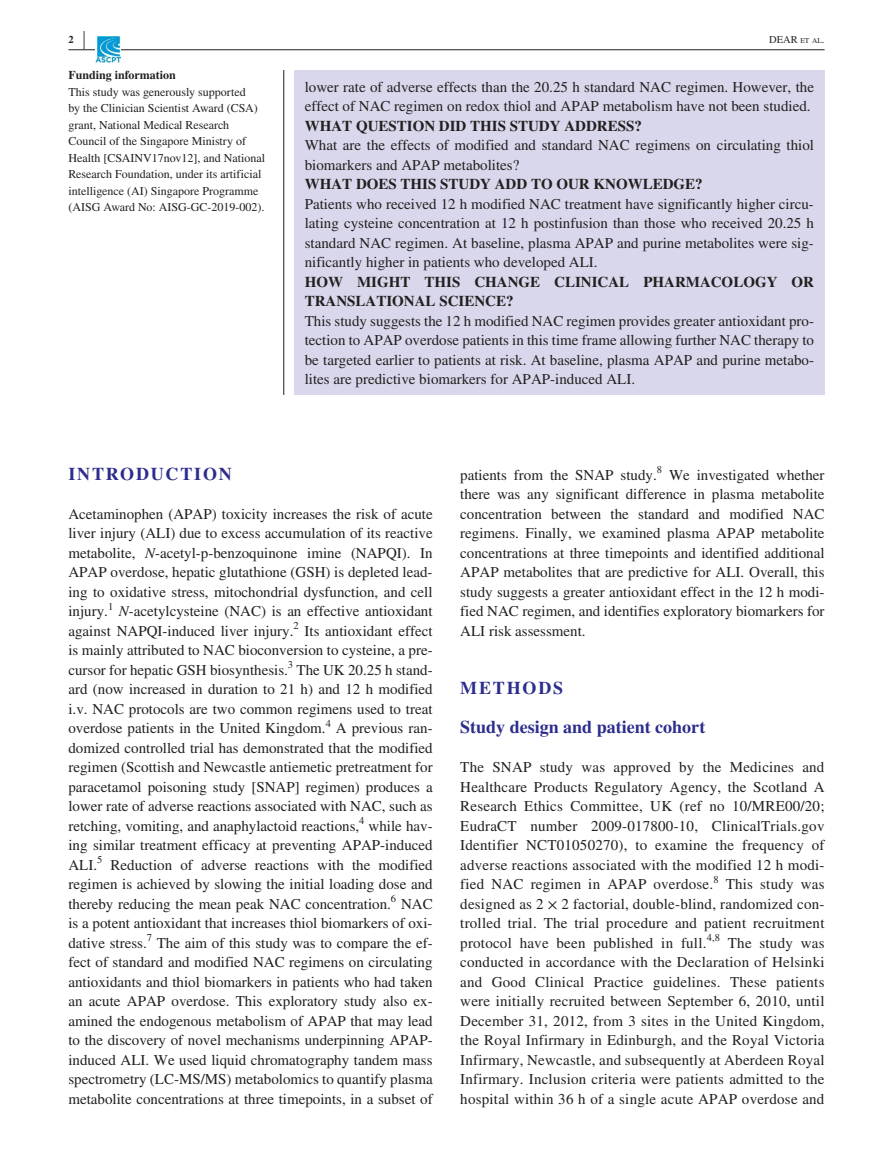
<style>
.page{position:relative;width:893px;height:1174px;background:#fff}
.page>*{position:absolute;margin:0;border:0;box-sizing:border-box;transform-origin:0 0}
.t1{font:700 25.95px "STIX";color:#231f20;scale:.36 1}
.t2{font:700 18px/39px "STIX";color:#2c2d8c}
.t3{font:700 18px "STIX";letter-spacing:.1em;color:#2c2d8c}
.t4{font:15px/19.5px "STIX";color:#231f20;text-align:justify}
.t5{font:700 15px/19.5px "STIX";color:#231f20}
.t6{font:12px/16.5px "STIX";color:#231f20}
.t7{font:700 12px "STIX";color:#231f20}
.t8{font:10.5px "STIX";color:#231f20}
.t9{font:10.5px "STIX";color:#231f20}
.t10{font:700 10.5px "STIX";color:#231f20}
.s1{font-size:7.35px}
.s2{font-style:italic}
</style>
<div class="page">
<hr style="left:68px;top:49px;width:756px;height:1px;background:#231f20">
<img style="left:95px;top:37px;width:26px;height:25px">
<div style="left:294px;top:70px;width:530px;height:325px;background:#d9d7eb"></div>
<hr style="left:283px;top:70px;width:1px;height:325px;background:#231f20">
<p class="t10" style="left:68px;top:33px;width:7px">2</p>
<h1 class="t1" style="left:83px;top:25px;width:7px">|</h1>
<p class="t9" style="left:769px;top:32px;width:57px">DEAR <span class="s1">et al</span>.</p>
<p class="t7" style="left:68px;top:68px;width:109px">Funding information</p>
<p class="t6" style="left:68px;top:84px;width:198px">This study was generously supported<br>by the Clinician Scientist Award (CSA) grant, National Medical Research Council of the Singapore Ministry of Health [CSAINV17nov12], and National Research Foundation, under its artificial intelligence (AI) Singapore Programme (AISG Award No: AISG-GC-2019-002).</p>
<p class="t4" style="left:305px;top:78px;width:511px">lower rate of adverse effects than the 20.25 h standard NAC regimen. However, the effect of NAC regimen on redox thiol and APAP metabolism have not been studied.</p>
<p class="t5" style="left:305px;top:116px;width:339px">WHAT QUESTION DID THIS STUDY ADDRESS?</p>
<p class="t4" style="left:305px;top:137px;width:511px">What are the effects of modified and standard NAC regimens on circulating thiol biomarkers and APAP metabolites?</p>
<p class="t5" style="left:305px;top:174px;width:399px">WHAT DOES THIS STUDY ADD TO OUR KNOWLEDGE?</p>
<p class="t4" style="left:305px;top:195px;width:511px">Patients who received 12 h modified NAC treatment have significantly higher circu&shy;lating cysteine concentration at 12 h postinfusion than those who received 20.25 h standard NAC regimen. At baseline, plasma APAP and purine metabolites were sig&shy;nificantly higher in patients who developed ALI.</p>
<p class="t5" style="left:305px;top:272px;width:511px">HOW MIGHT THIS CHANGE CLINICAL PHARMACOLOGY OR<br>TRANSLATIONAL SCIENCE?</p>
<p class="t4" style="left:305px;top:312px;width:511px">This study suggests the 12 h modified NAC regimen provides greater antioxidant pro&shy;tection to APAP overdose patients in this time frame allowing further NAC therapy to be targeted earlier to patients at risk. At baseline, plasma APAP and purine metabo&shy;lites are predictive biomarkers for APAP-induced ALI.</p>
<p class="t3" style="left:68px;top:463px;width:165px">INTRODUCTION</p>
<p class="t4" style="left:68px;top:505px;width:366px">Acetaminophen (APAP) toxicity increases the risk of acute liver injury (ALI) due to excess accumulation of its reactive metabolite, <span class="s2">N</span>-acetyl-p-benzoquinone imine (NAPQI). In APAP overdose, hepatic glutathione (GSH) is depleted lead&shy;ing to oxidative stress, mitochondrial dysfunction, and cell injury.</p>
<p class="t8" style="left:108px;top:599px;width:7px">1</p>
<p class="t4" style="left:68px;top:602px;width:366px;text-indent:50px"><span class="s2">N</span>-acetylcysteine (NAC) is an effective antioxidant against NAPQI-induced liver injury.</p>
<p class="t8" style="left:294px;top:618px;width:7px">2</p>
<p class="t4" style="left:68px;top:622px;width:366px;text-indent:236px">Its antioxidant effect is mainly attributed to NAC bioconversion to cysteine, a pre&shy;cursor for hepatic GSH biosynthesis.</p>
<p class="t8" style="left:288px;top:657px;width:7px">3</p>
<p class="t4" style="left:68px;top:661px;width:366px;text-indent:228px">The UK 20.25 h stand&shy;ard (now increased in duration to 21 h) and 12 h modified i.v. NAC protocols are two common regimens used to treat overdose patients in the United Kingdom.</p>
<p class="t8" style="left:326px;top:716px;width:7px">4</p>
<p class="t4" style="left:68px;top:719px;width:366px;text-indent:267px">A previous ran&shy;domized controlled trial has demonstrated that the modified regimen (Scottish and Newcastle antiemetic pretreatment for paracetamol poisoning study [SNAP] regimen) produces a lower rate of adverse reactions associated with NAC, such as retching, vomiting, and anaphylactoid reactions,</p>
<p class="t8" style="left:359px;top:813px;width:7px">4</p>
<p class="t4" style="left:68px;top:817px;width:366px;text-indent:300px">while hav&shy;ing similar treatment efficacy at preventing APAP-induced ALI.</p>
<p class="t8" style="left:97px;top:852px;width:7px">5</p>
<p class="t4" style="left:68px;top:856px;width:366px;text-indent:42px">Reduction of adverse reactions with the modified regimen is achieved by slowing the initial loading dose and thereby reducing the mean peak NAC concentration.</p>
<p class="t8" style="left:391px;top:891px;width:7px">6</p>
<p class="t4" style="left:68px;top:895px;width:366px;text-indent:333px">NAC is a potent antioxidant that increases thiol biomarkers of oxi&shy;dative stress.</p>
<p class="t8" style="left:147px;top:930px;width:7px">7</p>
<p class="t4" style="left:68px;top:934px;width:366px;text-indent:88px">The aim of this study was to compare the ef&shy;fect of standard and modified NAC regimens on circulating antioxidants and thiol biomarkers in patients who had taken an acute APAP overdose. This exploratory study also ex&shy;amined the endogenous metabolism of APAP that may lead to the discovery of novel mechanisms underpinning APAP&shy;induced ALI. We used liquid chromatography tandem mass spectrometry (LC-MS/MS) metabolomics to quantify plasma metabolite concentrations at three timepoints, in a subset of</p>
<p class="t4" style="left:460px;top:466px;width:198px">patients from the SNAP study.</p>
<p class="t8" style="left:657px;top:462px;width:7px">8</p>
<p class="t4" style="left:460px;top:466px;width:366px;text-indent:209px">We investigated whether there was any significant difference in plasma metabolite concentration between the standard and modified NAC regimens. Finally, we examined plasma APAP metabolite concentrations at three timepoints and identified additional APAP metabolites that are predictive for ALI. Overall, this study suggests a greater antioxidant effect in the 12 h modi&shy;fied NAC regimen, and identifies exploratory biomarkers for ALI risk assessment.</p>
<p class="t2" style="left:460px;top:668px;width:247px">METHODS<br>Study design and patient cohort</p>
<p class="t4" style="left:460px;top:758px;width:366px">The SNAP study was approved by the Medicines and Healthcare Products Regulatory Agency, the Scotland A Research Ethics Committee, UK (ref no 10/MRE00/20; EudraCT number 2009-017800-10, ClinicalTrials.gov Identifier NCT01050270), to examine the frequency of adverse reactions associated with the modified 12 h modi&shy;fied NAC regimen in APAP overdose.</p>
<p class="t8" style="left:713px;top:872px;width:7px">8</p>
<p class="t4" style="left:460px;top:875px;width:366px;text-indent:265px">This study was designed as 2 × 2 factorial, double-blind, randomized con&shy;trolled trial. The trial procedure and patient recruitment protocol have been published in full.</p>
<p class="t8" style="left:707px;top:930px;width:15px">4,8</p>
<p class="t4" style="left:460px;top:934px;width:366px;text-indent:268px">The study was conducted in accordance with the Declaration of Helsinki and Good Clinical Practice guidelines. These patients were initially recruited between September 6, 2010, until December 31, 2012, from 3 sites in the United Kingdom, the Royal Infirmary in Edinburgh, and the Royal Victoria Infirmary, Newcastle, and subsequently at Aberdeen Royal Infirmary. Inclusion criteria were patients admitted to the hospital within 36 h of a single acute APAP overdose and</p>
</div>
